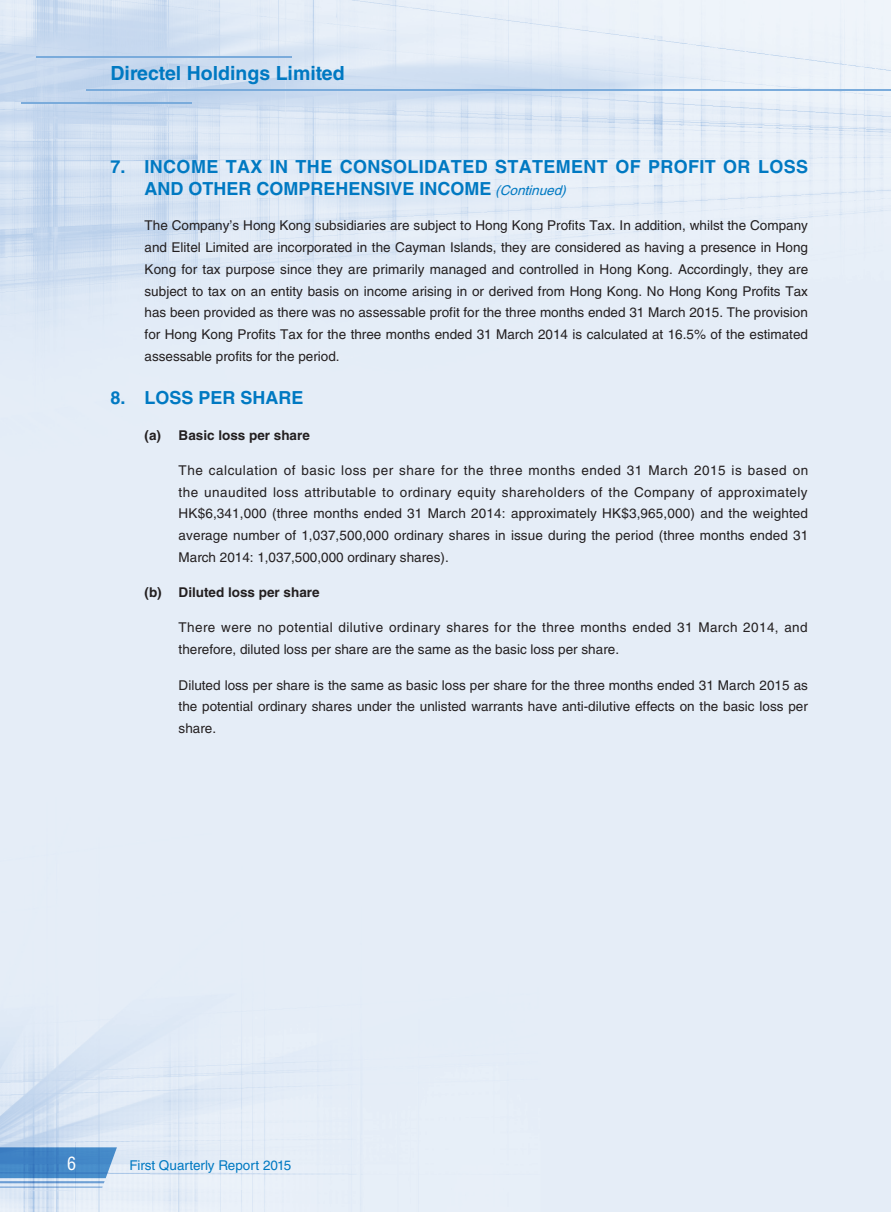
<style>
.page{position:relative;width:893px;height:1212px;background:#fff}
.page>*{position:absolute;margin:0;border:0;box-sizing:border-box;transform-origin:0 0}
.t1{font:700 19.5px "Helvetica LT Std";color:#0079c2}
._1__內文{font:700 18px/21.8px "Helvetica LT Std";letter-spacing:.02em;color:#0079c2}
._3__標題{font:700 18px "Helvetica LT Std";color:#0079c2}
.t2{font:condensed 18px "Helvetica LT Std";color:#fff}
._1__內文-2{font:13.5px/21.8px "Helvetica LT Std";color:#231f20;text-align:justify}
._1__內文-3{font:13.5px/21.8px "Helvetica LT Std";letter-spacing:.03em;color:#231f20}
._1__內文-4{font:700 13.5px "Helvetica LT Std";color:#231f20}
.t3{font:13.5px "Helvetica LT Std";color:#0079c2}
.s1{font-weight:400;font-style:italic;font-size:13.5px}
</style>
<div class="page">
<img style="left:0;top:0;width:891px;height:1212px">
<svg style="left:0;top:1147px;width:117px;height:36px;background:#5994cd"></svg>
<hr style="left:0;top:1186px;width:103px;height:1px;background:#7aabdb">
<hr style="left:86px;top:89px;width:805px;height:1px;background:#7aabdb">
<hr style="left:36px;top:56px;width:255px;height:1px;background:#7aabdb">
<hr style="left:21px;top:102px;width:170px;height:2px;background:#7aabdb">
<h1 class="t1" style="left:111px;top:61px;width:236px">Directel Holdings Limited</h1>
<p class="_1__內文" style="left:145px;top:156px;width:665px;text-indent:-34px">7. INCOME TAX IN THE CONSOLIDATED STATEMENT OF PROFIT OR LOSS<br>AND OTHER COMPREHENSIVE INCOME <span class="s1">(Continued)</span></p>
<p class="_1__內文-2" style="left:145px;top:215px;width:665px">The Company’s Hong Kong subsidiaries are subject to Hong Kong Profits Tax. In addition, whilst the Company and Elitel Limited are incorporated in the Cayman Islands, they are considered as having a presence in Hong Kong for tax purpose since they are primarily managed and controlled in Hong Kong. Accordingly, they are subject to tax on an entity basis on income arising in or derived from Hong Kong. No Hong Kong Profits Tax has been provided as there was no assessable profit for the three months ended 31 March 2015. The provision for Hong Kong Profits Tax for the three months ended 31 March 2014 is calculated at 16.5% of the estimated assessable profits for the period.</p>
<p class="_3__標題" style="left:111px;top:387px;width:195px">8. LOSS PER SHARE</p>
<p class="_1__內文-4" style="left:145px;top:427px;width:167px">(a) Basic loss per share</p>
<p class="_1__內文-2" style="left:179px;top:459px;width:631px">The calculation of basic loss per share for the three months ended 31 March 2015 is based on the unaudited loss attributable to ordinary equity shareholders of the Company of approximately HK$6,341,000 (three months ended 31 March 2014: approximately HK$3,965,000) and the weighted average number of 1,037,500,000 ordinary shares in issue during the period (three months ended 31<br>March 2014: 1,037,500,000 ordinary shares).</p>
<p class="_1__內文-4" style="left:145px;top:584px;width:177px">(b) Diluted loss per share</p>
<p class="_1__內文-3" style="left:179px;top:617px;width:631px">There were no potential dilutive ordinary shares for the three months ended 31 March 2014, and therefore, diluted loss per share are the same as the basic loss per share.</p>
<p class="_1__內文-2" style="left:179px;top:674px;width:631px">Diluted loss per share is the same as basic loss per share for the three months ended 31 March 2015 as the potential ordinary shares under the unlisted warrants have anti-dilutive effects on the basic loss per share.</p>
<h2 class="t2" style="left:67px;top:1152px;width:10px">6</h2>
<p class="t3" style="left:130px;top:1157px;width:163px">First Quarterly Report 2015</p>
</div>
